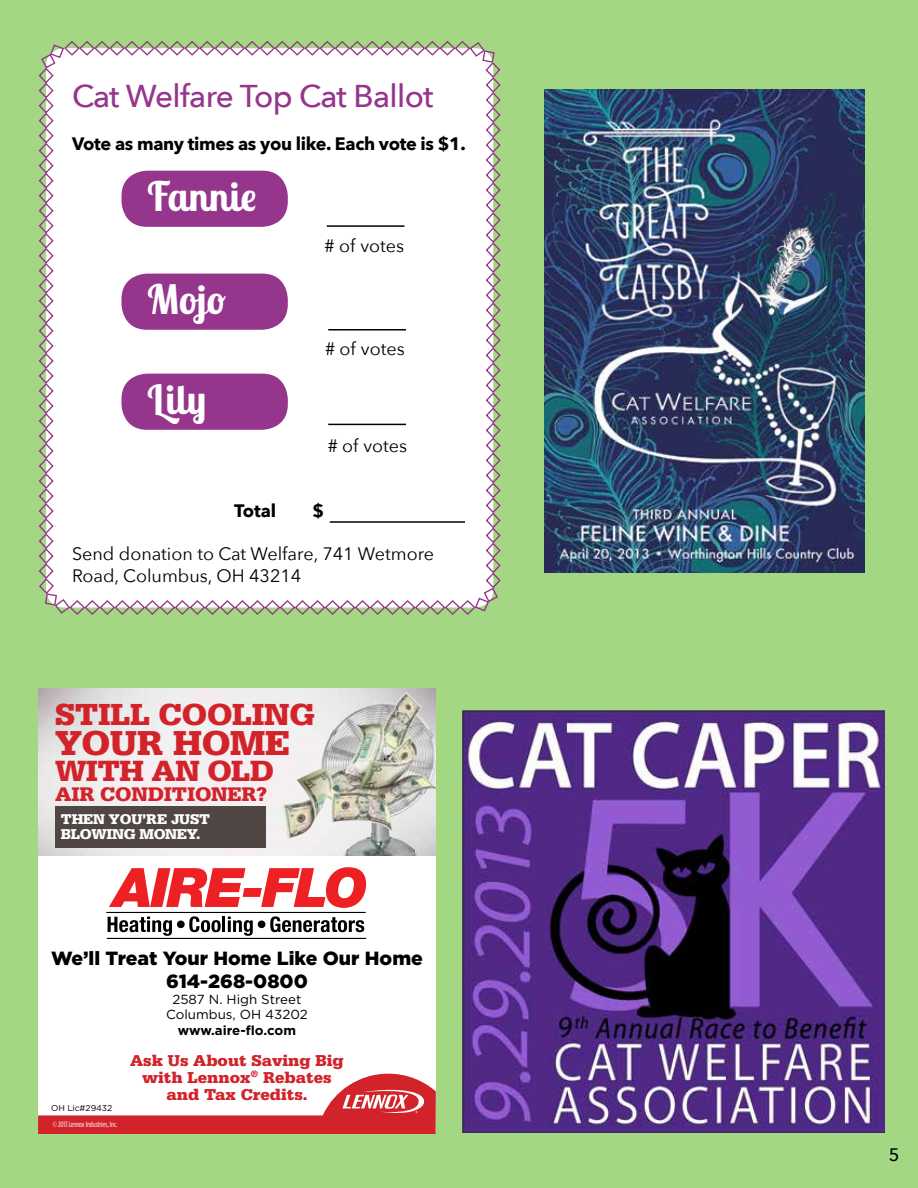
<style>
.page{position:relative;width:918px;height:1188px;background:#a3d783}
.page>*{position:absolute;margin:0;border:0;box-sizing:border-box;transform-origin:0 0}
.t1{font:700 40.5px "Lobster Two";color:#fff}
.t2{font:900 36.6px "Serifa Std";letter-spacing:-.01em;color:#d2232a}
.t3{font:900 32.25px "Serifa Std";letter-spacing:-.01em;color:#d2232a}
.t4{font:500 31.5px "Avenir Next";letter-spacing:-.02em;color:#95358c}
.t5{font:900 30.9px "Serifa Std";letter-spacing:-.02em;color:#d2232a}
.t6{font:900 20.85px "Serifa Std";letter-spacing:-.01em;color:#d2232a}
.t7{font:900 19.05px/23px "Gotham";color:#000;text-align:center}
.t8{font:18px/21.6px "Avenir Next";color:#000}
.t9{font:700 18px "Avenir Next";letter-spacing:-.02em;color:#000}
.t10{font:500 18px "Avenir Next";color:#000}
.t11{font:900 16.65px/17.4px "Serifa Std";color:#d2232a;text-align:center}
.t12{font:900 15.15px "Serifa Std";letter-spacing:-.02em;color:#fff}
.t13{font:900 14.85px "Serifa Std";letter-spacing:-.01em;color:#fff}
.t14{font:13.05px/15.8px "Gotham";color:#000;text-align:center}
.t15{font:700 13.05px "Gotham";letter-spacing:-.01em;color:#000}
.t16{font:8.55px "Gotham";letter-spacing:-.01em;color:#000}
.t17{font:7.8px "Gotham Condensed";letter-spacing:-.01em;color:#fff}
</style>
<div class="page">
<svg style="left:38px;top:40px;width:463px;height:575px;background:#f6f6f4"></svg>
<hr style="left:327px;top:225px;width:78px;height:2px;background:#000">
<hr style="left:328px;top:329px;width:78px;height:2px;background:#000">
<hr style="left:328px;top:424px;width:78px;height:1px;background:#000">
<hr style="left:330px;top:521px;width:135px;height:2px;background:#000">
<div style="left:122px;top:171px;width:166px;height:56px;background:#95358c;border-radius:25px"></div>
<div style="left:122px;top:274px;width:166px;height:56px;background:#95358c;border-radius:25px"></div>
<div style="left:122px;top:374px;width:166px;height:56px;background:#95358c;border-radius:25px"></div>
<div style="left:39px;top:688px;width:397px;height:445px;background:#fff"></div>
<img style="left:39px;top:688px;width:239px;height:168px">
<div style="left:55px;top:806px;width:210px;height:42px;background:#504644"></div>
<img style="left:278px;top:688px;width:158px;height:168px">
<svg style="left:106px;top:882px;width:261px;height:57px"></svg>
<svg style="left:109px;top:867px;width:257px;height:41px"></svg>
<hr style="left:106px;top:912px;width:260px;height:1px;background:#000">
<svg style="left:108px;top:916px;width:113px;height:20px"></svg>
<hr style="left:222px;top:917px;width:3px;height:15px;background:#000">
<svg style="left:228px;top:916px;width:136px;height:20px"></svg>
<hr style="left:107px;top:938px;width:259px;height:1px;background:#000">
<svg style="left:39px;top:1074px;width:397px;height:60px"></svg>
<img style="left:463px;top:711px;width:422px;height:421px">
<img style="left:544px;top:90px;width:321px;height:483px">
<h3 class="t4" style="left:72px;top:77px;width:363px">Cat Welfare Top Cat Ballot</h3>
<p class="t9" style="left:72px;top:132px;width:395px">Vote as many times as you like. Each vote is $1.</p>
<h1 class="t1" style="left:147px;top:171px;width:111px">Fannie</h1>
<h1 class="t1" style="left:147px;top:274px;width:80px">Mojo</h1>
<h1 class="t1" style="left:147px;top:374px;width:61px">Lily</h1>
<p class="t8" style="left:325px;top:235px;width:81px"># of votes</p>
<p class="t8" style="left:325px;top:337px;width:81px"># of votes</p>
<p class="t8" style="left:328px;top:435px;width:81px"># of votes</p>
<p class="t9" style="left:234px;top:500px;width:44px">Total</p>
<p class="t9" style="left:312px;top:500px;width:13px">$</p>
<p class="t8" style="left:72px;top:543px;width:364px">Send donation to Cat Welfare, 741 Wetmore<br>Road, Columbus, OH 43214</p>
<h3 class="t3" style="left:55px;top:695px;width:261px">STILL COOLING</h3>
<h2 class="t2" style="left:55px;top:721px;width:236px">YOUR HOME</h2>
<h3 class="t5" style="left:55px;top:753px;width:221px">WITH AN OLD</h3>
<p class="t6" style="left:55px;top:782px;width:213px">AIR CONDITIONER?</p>
<p class="t13" style="left:61px;top:811px;width:151px">THEN YOU’RE JUST</p>
<p class="t12" style="left:61px;top:825px;width:141px">BLOWING MONEY.</p>
<p class="t7" style="left:51px;top:947px;width:373px">We’ll Treat Your Home Like Our Home<br>614-268-0800</p>
<p class="t14" style="left:166px;top:991px;width:143px">2587 N. High Street<br>Columbus, OH 43202</p>
<p class="t15" style="left:178px;top:1023px;width:120px">www.aire-flo.com</p>
<p class="t16" style="left:51px;top:1103px;width:63px">OH Lic#29432</p>
<p class="t17" style="left:53px;top:1120px;width:66px">© 2013 Lennox Industries, Inc.</p>
<p class="t11" style="left:130px;top:1051px;width:215px">ASK US ABOUT SAVING BIG<br>WITH LENNOX<sup>®</sup> REBATES<br>AND TAX CREDITS.</p>
<p class="t10" style="left:889px;top:1144px;width:12px">5</p>
</div>
